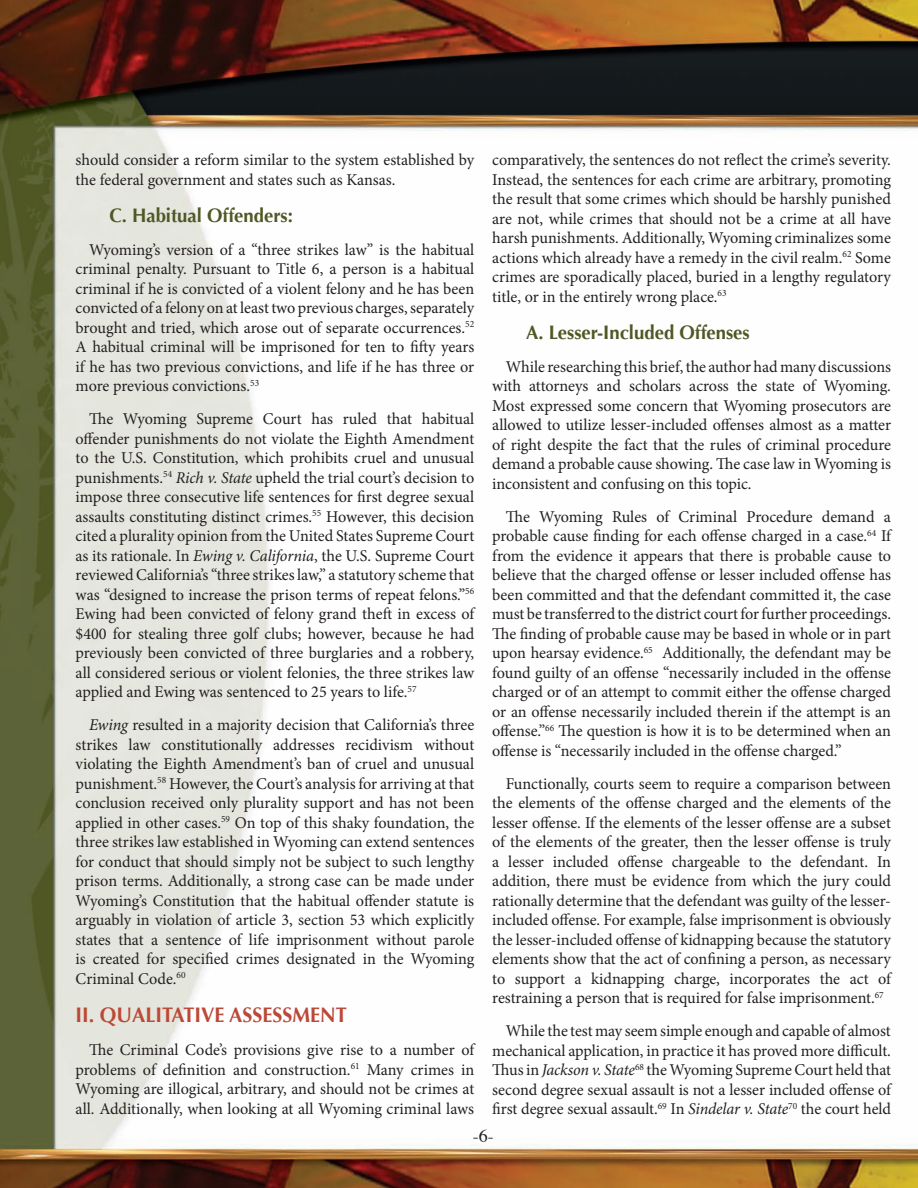
<style>
.page{position:relative;width:918px;height:1188px;background:#fff}
.page>*{position:absolute;margin:0;border:0;box-sizing:border-box;transform-origin:0 0}
.t1{font:700 21px "Optima";color:#bc4837;scale:.95 1}
.t2{font:700 19.5px "Optima";color:#505724;scale:.95 1}
.t3{font:18px "Times";color:#231f20}
.t4{font:16.5px/19.5px "Minion Pro";letter-spacing:-.005em;color:#231f20;text-align:justify}
.s1{font-style:italic}
</style>
<div class="page">
<img style="left:0;top:0;width:918px;height:1188px">
<p class="t4" style="left:76px;top:150px;width:400px">should consider a reform similar to the system established by the federal government and states such as Kansas.</p>
<p class="t2" style="left:109px;top:204px;width:195px">C. Habitual Offenders:</p>
<p class="t4" style="left:76px;top:240px;width:400px;text-indent:14px">Wyoming’s version of a “three strikes law” is the habitual criminal penalty. Pursuant to Title 6, a person is a habitual criminal if he is convicted of a violent felony and he has been convicted of a felony on at least two previous charges, separately brought and tried, which arose out of separate occurrences.<sup>52<br></sup>A habitual criminal will be imprisoned for ten to fifty years if he has two previous convictions, and life if he has three or more previous convictions.<sup>53</sup></p>
<p class="t4" style="left:76px;top:409px;width:400px;text-indent:14px">The Wyoming Supreme Court has ruled that habitual offender punishments do not violate the Eighth Amendment to the U.S. Constitution, which prohibits cruel and unusual punishments.<sup>54</sup> <span class="s1">Rich v. State</span> upheld the trial court’s decision to impose three consecutive life sentences for first degree sexual assaults constituting distinct crimes.<sup>55</sup> However, this decision cited a plurality opinion from the United States Supreme Court as its rationale. In <span class="s1">Ewing v. California</span>, the U.S. Supreme Court reviewed California’s “three strikes law,” a statutory scheme that was “designed to increase the prison terms of repeat felons.”<sup>56<br></sup>Ewing had been convicted of felony grand theft in excess of $400 for stealing three golf clubs; however, because he had previously been convicted of three burglaries and a robbery, all considered serious or violent felonies, the three strikes law applied and Ewing was sentenced to 25 years to life.<sup>57</sup></p>
<p class="t4" style="left:76px;top:715px;width:400px;text-indent:14px"><span class="s1">Ewing</span> resulted in a majority decision that California’s three strikes law constitutionally addresses recidivism without violating the Eighth Amendment’s ban of cruel and unusual punishment.<sup>58</sup> However, the Court’s analysis for arriving at that conclusion received only plurality support and has not been applied in other cases.<sup>59</sup> On top of this shaky foundation, the three strikes law established in Wyoming can extend sentences for conduct that should simply not be subject to such lengthy prison terms. Additionally, a strong case can be made under Wyoming’s Constitution that the habitual offender statute is arguably in violation of article 3, section 53 which explicitly states that a sentence of life imprisonment without parole is created for specified crimes designated in the Wyoming Criminal Code.<sup>60</sup></p>
<p class="t1" style="left:76px;top:1003px;width:287px">II. QUALITATIVE ASSESSMENT</p>
<p class="t4" style="left:76px;top:1041px;width:400px;text-indent:14px">The Criminal Code’s provisions give rise to a number of problems of definition and construction.<sup>61</sup> Many crimes in Wyoming are illogical, arbitrary, and should not be crimes at all. Additionally, when looking at all Wyoming criminal laws</p>
<p class="t4" style="left:492px;top:150px;width:400px">comparatively, the sentences do not reflect the crime’s severity.<br>Instead, the sentences for each crime are arbitrary, promoting the result that some crimes which should be harshly punished are not, while crimes that should not be a crime at all have harsh punishments. Additionally, Wyoming criminalizes some actions which already have a remedy in the civil realm.<sup>62</sup> Some crimes are sporadically placed, buried in a lengthy regulatory title, or in the entirely wrong place.<sup>63</sup></p>
<p class="t2" style="left:526px;top:321px;width:237px">A. Lesser-Included Offenses</p>
<p class="t4" style="left:492px;top:357px;width:400px;text-indent:14px">While researching this brief, the author had many discussions with attorneys and scholars across the state of Wyoming.<br>Most expressed some concern that Wyoming prosecutors are allowed to utilize lesser-included offenses almost as a matter of right despite the fact that the rules of criminal procedure demand a probable cause showing. The case law in Wyoming is inconsistent and confusing on this topic.</p>
<p class="t4" style="left:492px;top:507px;width:400px;text-indent:14px">The Wyoming Rules of Criminal Procedure demand a probable cause finding for each offense charged in a case.<sup>64</sup> If from the evidence it appears that there is probable cause to believe that the charged offense or lesser included offense has been committed and that the defendant committed it, the case must be transferred to the district court for further proceedings.<br>The finding of probable cause may be based in whole or in part upon hearsay evidence.<sup>65</sup> Additionally, the defendant may be found guilty of an offense “necessarily included in the offense charged or of an attempt to commit either the offense charged or an offense necessarily included therein if the attempt is an offense.”<sup>66</sup> The question is how it is to be determined when an offense is “necessarily included in the offense charged.”</p>
<p class="t4" style="left:492px;top:774px;width:400px;text-indent:14px">Functionally, courts seem to require a comparison between the elements of the offense charged and the elements of the lesser offense. If the elements of the lesser offense are a subset of the elements of the greater, then the lesser offense is truly a lesser included offense chargeable to the defendant. In addition, there must be evidence from which the jury could rationally determine that the defendant was guilty of the lesser&shy;included offense. For example, false imprisonment is obviously the lesser-included offense of kidnapping because the statutory elements show that the act of confining a person, as necessary to support a kidnapping charge, incorporates the act of restraining a person that is required for false imprisonment.<sup>67</sup></p>
<p class="t4" style="left:492px;top:1021px;width:400px;text-indent:14px">While the test may seem simple enough and capable of almost mechanical application, in practice it has proved more difficult.<br>Thus in <span class="s1">Jackson v. State</span><sup>68</sup> the Wyoming Supreme Court held that second degree sexual assault is not a lesser included offense of first degree sexual assault.<sup>69</sup> In <span class="s1">Sindelar v. State</span><sup>70</sup> the court held</p>
<p class="t3" style="left:473px;top:1119px;width:22px">-6-</p>
</div>
